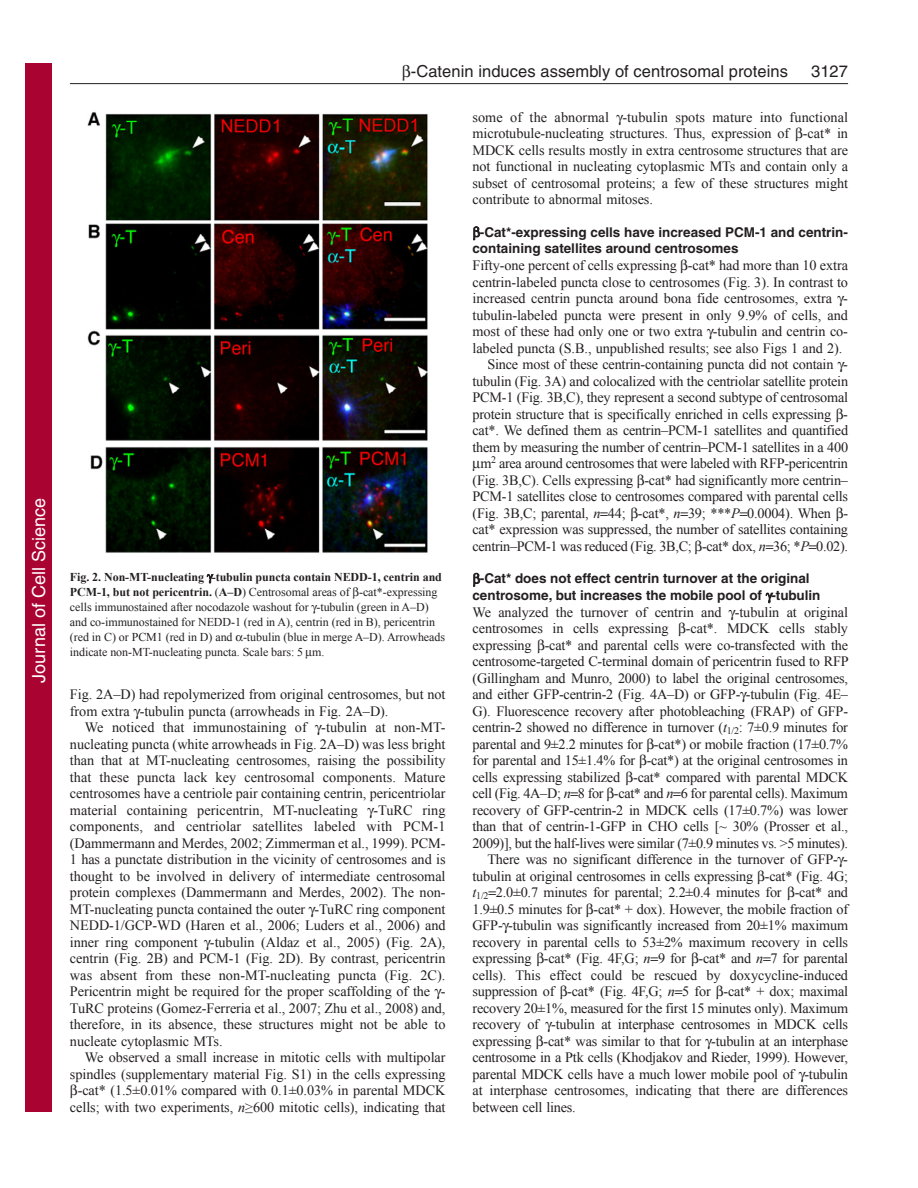
<style>
.page{position:relative;width:918px;height:1188px;background:#fff}
.page>*{position:absolute;margin:0;border:0;box-sizing:border-box;transform-origin:0 0}
.t1{font:18px "Helvetica";color:#fff}
.t2{font:16.5px "Helvetica";letter-spacing:.005em;color:#231f20}
.t3{font:14.25px/16.5px "Times New Roman";letter-spacing:-.015em;color:#231f20;text-align:justify}
.t4{font:700 13.5px/16.5px "Helvetica";color:#231f20}
.t5{font:12px/15px "Times New Roman";letter-spacing:-.005em;color:#231f20}
.s1{font-weight:700}
.s2{font-style:italic}
</style>
<div class="page">
<hr style="left:70px;top:83px;width:778px;height:1px;background:#231f20">
<img style="left:87px;top:112px;width:341px;height:441px">
<div style="left:26px;top:64px;width:26px;height:1048px;background:#a90332"></div>
<p class="t1" style="left:28px;top:683px;width:186px;rotate:-90deg">Journal of Cell Science</p>
<p class="t2" style="left:411px;top:65px;width:379px">-Catenin induces assembly of centrosomal proteins</p>
<p class="t2" style="left:811px;top:65px;width:38px">3127</p>
<p class="t5" style="left:70px;top:569px;width:377px"><span class="s1">Fig. 2. Non-MT-nucleating -tubulin puncta contain NEDD-1, centrin and PCM-1, but not pericentrin.</span> (<span class="s1">A–D</span>) Centrosomal areas of -cat*-expressing cells immunostained after nocodazole washout for -tubulin (green in A–D) and co-immunostained for NEDD-1 (red in A), centrin (red in B), pericentrin (red in C) or PCM1 (red in D) and -tubulin (blue in merge A–D). Arrowheads indicate non-MT-nucleating puncta. Scale bars: 5 m.</p>
<p class="t3" style="left:70px;top:686px;width:377px">Fig. 2A–D) had repolymerized from original centrosomes, but not from extra -tubulin puncta (arrowheads in Fig. 2A–D).</p>
<p class="t3" style="left:70px;top:719px;width:377px;text-indent:15px">We noticed that immunostaining of -tubulin at non-MT&shy;nucleating puncta (white arrowheads in Fig. 2A–D) was less bright than that at MT-nucleating centrosomes, raising the possibility that these puncta lack key centrosomal components. Mature centrosomes have a centriole pair containing centrin, pericentriolar material containing pericentrin, MT-nucleating -TuRC ring components, and centriolar satellites labeled with PCM-1 (Dammermann and Merdes, 2002; Zimmerman et al., 1999). PCM-1 has a punctate distribution in the vicinity of centrosomes and is thought to be involved in delivery of intermediate centrosomal protein complexes (Dammermann and Merdes, 2002). The non-MT-nucleating puncta contained the outer -TuRC ring component NEDD-1/GCP-WD (Haren et al., 2006; Luders et al., 2006) and inner ring component -tubulin (Aldaz et al., 2005) (Fig. 2A), centrin (Fig. 2B) and PCM-1 (Fig. 2D). By contrast, pericentrin was absent from these non-MT-nucleating puncta (Fig. 2C).<br>Pericentrin might be required for the proper scaffolding of the - TuRC proteins (Gomez-Ferreria et al., 2007; Zhu et al., 2008) and, therefore, in its absence, these structures might not be able to nucleate cytoplasmic MTs.</p>
<p class="t3" style="left:70px;top:1049px;width:377px;text-align:right">We observed a small increase in mitotic cells with multipolar spindles (supplementary material Fig. S1) in the cells expressing -cat* (1.5±0.01% compared with 0.1±0.03% in parental MDCK cells; with two experiments, <span class="s2">n</span>≥600 mitotic cells), indicating that</p>
<p class="t3" style="left:473px;top:108px;width:377px">some of the abnormal -tubulin spots mature into functional microtubule-nucleating structures. Thus, expression of -cat* in MDCK cells results mostly in extra centrosome structures that are not functional in nucleating cytoplasmic MTs and contain only a subset of centrosomal proteins; a few of these structures might contribute to abnormal mitoses.</p>
<p class="t4" style="left:472px;top:225px;width:377px;text-indent:7px">-Cat*-expressing cells have increased PCM-1 and centrin&shy;containing satellites around centrosomes</p>
<p class="t3" style="left:473px;top:257px;width:377px">Fifty-one percent of cells expressing -cat* had more than 10 extra</p>
<p class="t3" style="left:473px;top:273px;width:377px">centrin-labeled puncta close to centrosomes (Fig. 3). In contrast to</p>
<p class="t3" style="left:473px;top:290px;width:377px">increased centrin puncta around bona fide centrosomes, extra -</p>
<p class="t3" style="left:473px;top:306px;width:377px">tubulin-labeled puncta were present in only 9.9% of cells, and</p>
<p class="t3" style="left:473px;top:323px;width:377px">most of these had only one or two extra -tubulin and centrin co-</p>
<p class="t3" style="left:473px;top:339px;width:371px">labeled puncta (S.B., unpublished results; see also Figs 1 and 2).</p>
<p class="t3" style="left:488px;top:356px;width:362px">Since most of these centrin-containing puncta did not contain -</p>
<p class="t3" style="left:473px;top:372px;width:377px">tubulin (Fig. 3A) and colocalized with the centriolar satellite protein</p>
<p class="t3" style="left:473px;top:389px;width:377px">PCM-1 (Fig. 3B,C), they represent a second subtype of centrosomal</p>
<p class="t3" style="left:473px;top:405px;width:377px">protein structure that is specifically enriched in cells expressing -</p>
<p class="t3" style="left:473px;top:422px;width:377px">cat*. We defined them as centrin–PCM-1 satellites and quantified</p>
<p class="t3" style="left:473px;top:438px;width:377px">them by measuring the number of centrin–PCM-1 satellites in a 400</p>
<p class="t3" style="left:480px;top:455px;width:369px">m<sup>2</sup> area around centrosomes that were labeled with RFP-pericentrin</p>
<p class="t3" style="left:473px;top:471px;width:377px">(Fig. 3B,C). Cells expressing -cat* had significantly more centrin–</p>
<p class="t3" style="left:473px;top:488px;width:377px">PCM-1 satellites close to centrosomes compared with parental cells</p>
<p class="t3" style="left:473px;top:504px;width:377px">(Fig. 3B,C; parental, <span class="s2">n</span> 44; -cat*, <span class="s2">n</span> 39; ***<span class="s2">P</span> 0.0004). When -</p>
<p class="t3" style="left:473px;top:521px;width:377px">cat* expression was suppressed, the number of satellites containing</p>
<p class="t3" style="left:473px;top:537px;width:377px">centrin–PCM-1 was reduced (Fig. 3B,C; -cat* dox, <span class="s2">n</span> 36; *<span class="s2">P</span> 0.02).</p>
<p class="t4" style="left:472px;top:572px;width:350px;text-align:center">-Cat* does not effect centrin turnover at the original centrosome, but increases the mobile pool of -tubulin</p>
<p class="t3" style="left:473px;top:603px;width:377px">We analyzed the turnover of centrin and -tubulin at original</p>
<p class="t3" style="left:473px;top:620px;width:377px">centrosomes in cells expressing -cat*. MDCK cells stably</p>
<p class="t3" style="left:473px;top:636px;width:377px">expressing -cat* and parental cells were co-transfected with the</p>
<p class="t3" style="left:473px;top:653px;width:378px">centrosome-targeted C-terminal domain of pericentrin fused to RFP</p>
<p class="t3" style="left:473px;top:669px;width:377px">(Gillingham and Munro, 2000) to label the original centrosomes,</p>
<p class="t3" style="left:473px;top:686px;width:377px">and either GFP-centrin-2 (Fig. 4A–D) or GFP- -tubulin (Fig. 4E–</p>
<p class="t3" style="left:473px;top:702px;width:377px">G). Fluorescence recovery after photobleaching (FRAP) of GFP-</p>
<p class="t3" style="left:473px;top:719px;width:377px">centrin-2 showed no difference in turnover (<span class="s2">t</span><sub>1/2</sub>: 7±0.9 minutes for</p>
<p class="t3" style="left:473px;top:735px;width:377px">parental and 9±2.2 minutes for -cat*) or mobile fraction (17±0.7%</p>
<p class="t3" style="left:473px;top:752px;width:377px">for parental and 15±1.4% for -cat*) at the original centrosomes in</p>
<p class="t3" style="left:473px;top:768px;width:377px">cells expressing stabilized -cat* compared with parental MDCK</p>
<p class="t3" style="left:473px;top:785px;width:377px">cell (Fig. 4A–D; <span class="s2">n</span> 8 for -cat* and <span class="s2">n</span> 6 for parental cells). Maximum</p>
<p class="t3" style="left:472px;top:801px;width:377px">recovery of GFP-centrin-2 in MDCK cells (17±0.7%) was lower</p>
<p class="t3" style="left:472px;top:818px;width:377px">than that of centrin-1-GFP in CHO cells [~ 30% (Prosser et al.,</p>
<p class="t3" style="left:472px;top:834px;width:377px">2009)], but the half-lives were similar (7±0.9 minutes vs. &gt;5 minutes).</p>
<p class="t3" style="left:487px;top:851px;width:362px">There was no significant difference in the turnover of GFP- -</p>
<p class="t3" style="left:472px;top:867px;width:377px">tubulin at original centrosomes in cells expressing -cat* (Fig. 4G;</p>
<p class="t3" style="left:472px;top:884px;width:377px"><span class="s2">t</span><sub>1/2</sub> 2.0±0.7 minutes for parental; 2.2±0.4 minutes for -cat* and</p>
<p class="t3" style="left:473px;top:900px;width:377px">1.9±0.5 minutes for -cat* + dox). However, the mobile fraction of</p>
<p class="t3" style="left:473px;top:917px;width:377px">GFP- -tubulin was significantly increased from 20±1% maximum</p>
<p class="t3" style="left:473px;top:933px;width:377px">recovery in parental cells to 53±2% maximum recovery in cells</p>
<p class="t3" style="left:473px;top:950px;width:377px">expressing -cat* (Fig. 4F,G; <span class="s2">n</span> 9 for -cat* and <span class="s2">n</span> 7 for parental</p>
<p class="t3" style="left:473px;top:966px;width:377px">cells). This effect could be rescued by doxycycline-induced</p>
<p class="t3" style="left:473px;top:983px;width:377px">suppression of -cat* (Fig. 4F,G; <span class="s2">n</span> 5 for -cat* + dox; maximal</p>
<p class="t3" style="left:473px;top:999px;width:377px">recovery 20±1%, measured for the first 15 minutes only). Maximum</p>
<p class="t3" style="left:473px;top:1016px;width:377px">recovery of -tubulin at interphase centrosomes in MDCK cells</p>
<p class="t3" style="left:473px;top:1032px;width:377px">expressing -cat* was similar to that for -tubulin at an interphase</p>
<p class="t3" style="left:473px;top:1049px;width:377px">centrosome in a Ptk cells (Khodjakov and Rieder, 1999). However,</p>
<p class="t3" style="left:473px;top:1065px;width:377px">parental MDCK cells have a much lower mobile pool of -tubulin</p>
<p class="t3" style="left:473px;top:1082px;width:377px">at interphase centrosomes, indicating that there are differences</p>
<p class="t3" style="left:473px;top:1098px;width:105px">between cell lines.</p>
</div>
